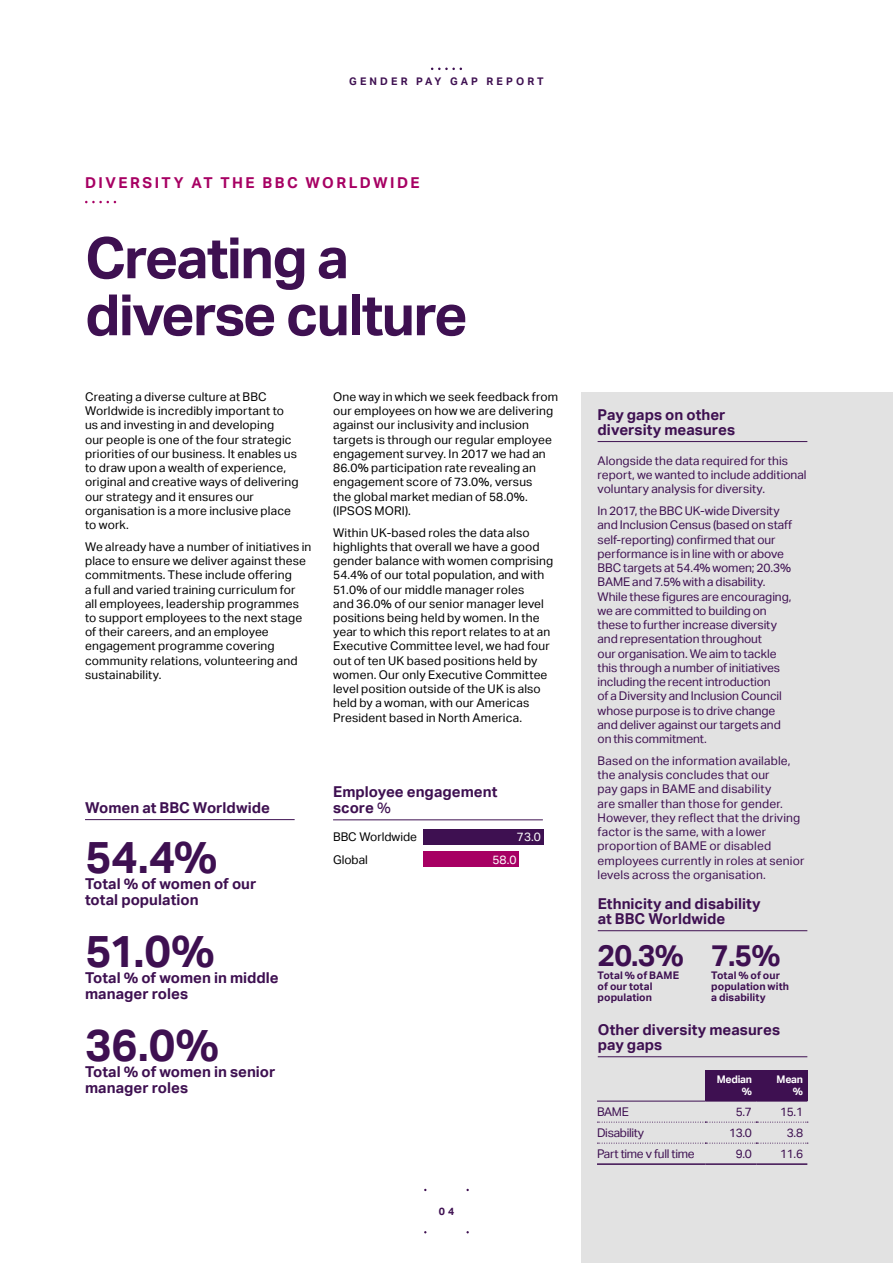
<style>
.page{position:relative;width:893px;height:1263px;background:#fff}
.page>*{position:absolute;margin:0;border:0;box-sizing:border-box;transform-origin:0 0}
.t1{font:700 57px/57px "Aktiv Grotesk";letter-spacing:-.03em;color:#3e1051}
.t2{font:700 45px "Aktiv Grotesk";color:#3e1051}
.t3{font:700 30px "Aktiv Grotesk";color:#3e1051}
.t4{font:700 15px/15.8px "Aktiv Grotesk";letter-spacing:.005em;color:#3e1051}
.t5{font:700 15px "Aktiv Grotesk";letter-spacing:.165em;color:#a70063}
.t6{font:12px/14.2px "Aktiv Grotesk";letter-spacing:.01em;color:#000}
.t7{font:12px/14.2px "Aktiv Grotesk";letter-spacing:-.005em;color:#3e1051}
.t8{font:12px "Aktiv Grotesk";letter-spacing:-.025em;color:#3e1051}
.t9{font:12px "Aktiv Grotesk";color:#fff}
.t10{font:700 10.5px/11.2px "Aktiv Grotesk";letter-spacing:.01em;color:#3e1051}
.t11{font:700 10.5px "Aktiv Grotesk";letter-spacing:.3em;color:#3e1051}
.t12{font:700 10.5px/12px "Aktiv Grotesk";letter-spacing:-.025em;color:#fff;text-align:right}
.s1{font-weight:400}
</style>
<div class="page">
<div style="left:581px;top:392px;width:312px;height:871px;background:#e2e2e2"></div>
<hr style="left:333px;top:819px;width:210px;height:1px;background:#3e1051">
<div style="left:423px;top:851px;width:96px;height:16px;background:#a70063"></div>
<div style="left:423px;top:829px;width:121px;height:16px;background:#3e1051"></div>
<hr style="left:85px;top:819px;width:210px;height:1px;background:#3e1051">
<svg style="left:85px;top:201px;width:31px;height:2px"></svg>
<hr style="left:598px;top:930px;width:209px;height:1px;background:#3e1051">
<div style="left:705px;top:1071px;width:51px;height:30px;background:#3e1051"></div>
<div style="left:756px;top:1071px;width:51px;height:30px;background:#3e1051"></div>
<svg style="left:597px;top:1122px;width:211px;height:1px"></svg>
<svg style="left:597px;top:1143px;width:211px;height:1px"></svg>
<hr style="left:597px;top:1101px;width:108px;height:1px;background:#3e1051">
<hr style="left:756px;top:1101px;width:51px;height:1px;background:#3e1051">
<hr style="left:597px;top:1163px;width:108px;height:2px;background:#3e1051">
<hr style="left:705px;top:1163px;width:51px;height:2px;background:#3e1051">
<hr style="left:756px;top:1163px;width:51px;height:2px;background:#3e1051">
<hr style="left:705px;top:1101px;width:51px;height:1px;background:#3e1051">
<hr style="left:598px;top:1056px;width:209px;height:1px;background:#3e1051">
<hr style="left:598px;top:441px;width:209px;height:1px;background:#3e1051">
<svg style="left:431px;top:68px;width:31px;height:2px"></svg>
<p class="t11" style="left:349px;top:75px;width:196px">GENDER PAY GAP REPORT</p>
<p class="t5" style="left:85px;top:174px;width:336px">DIVERSITY AT THE BBC WORLDWIDE</p>
<h1 class="t1" style="left:85px;top:230px;width:384px">Creating a diverse culture</h1>
<p class="t6" style="left:85px;top:389px;width:215px">Creating a diverse culture at BBC Worldwide is incredibly important to us and investing in and developing<br>our people is one of the four strategic priorities of our business. It enables us to draw upon a wealth of experience, original and creative ways of delivering our strategy and it ensures our organisation is a more inclusive place to work.</p>
<p class="t6" style="left:85px;top:539px;width:228px">We already have a number of initiatives in place to ensure we deliver against these commitments. These include offering<br>a full and varied training curriculum for<br>all employees, leadership programmes to support employees to the next stage of their careers, and an employee engagement programme covering community relations, volunteering and sustainability.</p>
<p class="t6" style="left:333px;top:389px;width:226px">One way in which we seek feedback from our employees on how we are delivering against our inclusivity and inclusion targets is through our regular employee engagement survey. In 2017 we had an 86.0% participation rate revealing an engagement score of 73.0%, versus<br>the global market median of 58.0%. (IPSOS MORI).</p>
<p class="t6" style="left:333px;top:525px;width:222px">Within UK-based roles the data also highlights that overall we have a good gender balance with women comprising 54.4% of our total population, and with 51.0% of our middle manager roles<br>and 36.0% of our senior manager level positions being held by women. In the year to which this report relates to at an Executive Committee level, we had four out of ten UK based positions held by women. Our only Executive Committee level position outside of the UK is also held by a woman, with our Americas President based in North America.</p>
<p class="t4" style="left:85px;top:800px;width:186px">Women at BBC Worldwide</p>
<h2 class="t2" style="left:85px;top:831px;width:134px">54.4%</h2>
<p class="t4" style="left:85px;top:876px;width:173px">Total % of women of our total population</p>
<h2 class="t2" style="left:85px;top:925px;width:131px">51.0%</h2>
<p class="t4" style="left:85px;top:985px;width:105px">manager roles</p>
<h2 class="t2" style="left:85px;top:1019px;width:136px">36.0%</h2>
<p class="t4" style="left:85px;top:1064px;width:192px">Total % of women in senior manager roles</p>
<p class="t4" style="left:85px;top:970px;width:195px">Total % of women in middle</p>
<p class="t4" style="left:333px;top:784px;width:166px">Employee engagement score <span class="s1">%</span></p>
<p class="t6" style="left:333px;top:829px;width:85px">BBC Worldwide</p>
<p class="t9" style="left:517px;top:830px;width:25px">73.0</p>
<p class="t6" style="left:333px;top:852px;width:36px">Global</p>
<p class="t9" style="left:492px;top:852px;width:25px">58.0</p>
<p class="t10" style="left:439px;top:1205px;width:17px">0 4</p>
<p class="t4" style="left:598px;top:407px;width:139px;line-height:15px">Pay gaps on other diversity measures</p>
<p class="t7" style="left:598px;top:454px;width:211px">Alongside the data required for this report, we wanted to include additional voluntary analysis for diversity.</p>
<p class="t7" style="left:598px;top:504px;width:196px">In 2017, the BBC UK-wide Diversity and Inclusion Census (based on staff self-reporting) confirmed that our performance is in line with or above BBC targets at 54.4% women; 20.3% BAME and 7.5% with a disability.<br>While these figures are encouraging, we are committed to building on these to further increase diversity and representation throughout<br>our organisation. We aim to tackle this through a number of initiatives including the recent introduction<br>of a Diversity and Inclusion Council whose purpose is to drive change and deliver against our targets and on this commitment.</p>
<p class="t7" style="left:598px;top:754px;width:208px">Based on the information available, the analysis concludes that our<br>pay gaps in BAME and disability<br>are smaller than those for gender.<br>However, they reflect that the driving factor is the same, with a lower proportion of BAME or disabled employees currently in roles at senior levels across the organisation.</p>
<p class="t4" style="left:598px;top:896px;width:165px;line-height:15px">Ethnicity and disability at BBC Worldwide</p>
<h3 class="t3" style="left:598px;top:938px;width:88px">20.3%</h3>
<p class="t10" style="left:598px;top:970px;width:83px">Total % of BAME of our total population</p>
<h3 class="t3" style="left:711px;top:938px;width:71px">7.5%</h3>
<p class="t10" style="left:711px;top:970px;width:79px">Total % of our population with a disability</p>
<p class="t4" style="left:598px;top:1022px;width:184px;line-height:15px">Other diversity measures pay gaps</p>
<p class="t12" style="left:717px;top:1073px;width:37px">Median %</p>
<p class="t12" style="left:777px;top:1073px;width:28px">Mean %</p>
<p class="t7" style="left:597px;top:1104px;width:33px">BAME</p>
<p class="t7" style="left:736px;top:1104px;width:18px">5.7</p>
<p class="t7" style="left:780px;top:1104px;width:25px">15.1</p>
<p class="t8" style="left:597px;top:1125px;width:49px">Disability</p>
<p class="t7" style="left:729px;top:1125px;width:25px">13.0</p>
<p class="t7" style="left:787px;top:1125px;width:18px">3.8</p>
<p class="t8" style="left:597px;top:1146px;width:99px">Part time v full time</p>
<p class="t7" style="left:736px;top:1146px;width:18px">9.0</p>
<p class="t7" style="left:780px;top:1146px;width:25px">11.6</p>
</div>
